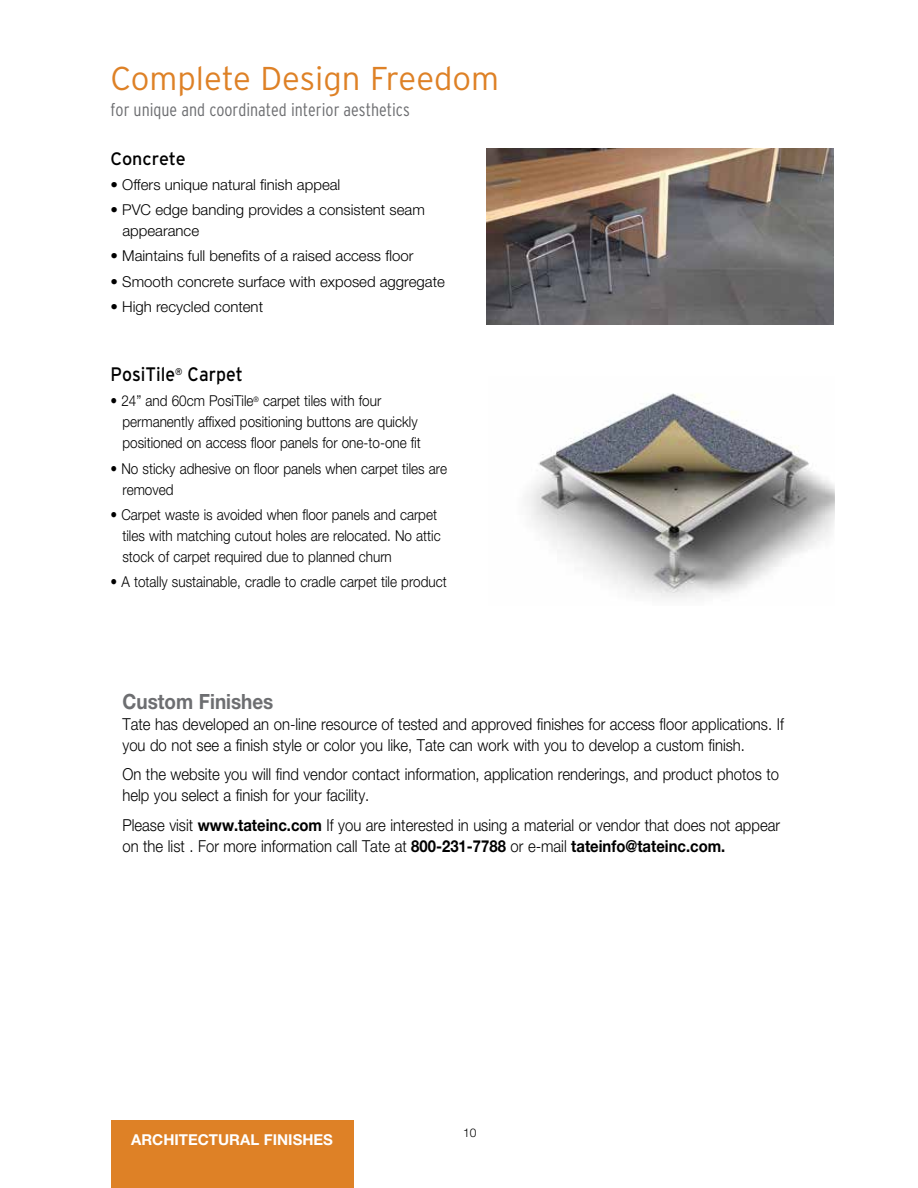
<style>
.page{position:relative;width:918px;height:1188px;background:#fff}
.page>*{position:absolute;margin:0;border:0;box-sizing:border-box;transform-origin:0 0}
.t1{font:300 33px "Interstate";color:#de8126}
.t2{font:700 21px "Helvetica Neue LT Std";color:#6d6e71;scale:.9 1}
.t3{font:19.5px "Interstate";color:#000;scale:.9 1}
.t4{font:300 condensed 18px "Interstate";color:#6d6e71}
.t5{font:18px "Interstate";letter-spacing:-.01em;color:#000}
.t6{font:300 16.5px/21px "Helvetica Neue LT Std";color:#000;scale:.9 1}
.t7{font:300 15px/21px "Helvetica Neue LT Std";color:#000;scale:.9 1}
.t8{font:300 15px/21px "Helvetica Neue LT Std";color:#000}
.t9{font:700 15px "Helvetica Neue LT Std";color:#fff}
.t10{font:300 12px "Helvetica Neue LT Std";color:#000}
.s1{font-weight:700}
</style>
<div class="page">
<div style="left:111px;top:1120px;width:243px;height:68px;background:#de8126"></div>
<img style="left:526px;top:393px;width:309px;height:205px">
<img style="left:487px;top:149px;width:346px;height:175px">
<h1 class="t1" style="left:111px;top:59px;width:390px">Complete Design Freedom</h1>
<p class="t4" style="left:111px;top:99px;width:301px">for unique and coordinated interior aesthetics</p>
<p class="t5" style="left:111px;top:147px;width:77px">Concrete</p>
<p class="t8" style="left:111px;top:174px;width:231px">• Offers unique natural finish appeal</p>
<p class="t8" style="left:122px;top:199px;width:304px;text-indent:-12px">• PVC edge banding provides a consistent seam appearance</p>
<p class="t8" style="left:111px;top:245px;width:304px">• Maintains full benefits of a raised access floor</p>
<p class="t8" style="left:111px;top:270px;width:336px">• Smooth concrete surface with exposed aggregate</p>
<p class="t8" style="left:111px;top:296px;width:154px">• High recycled content</p>
<p class="t3" style="left:111px;top:362px;width:149px">PosiTile<sup>®</sup> Carpet</p>
<p class="t7" style="left:122px;top:390px;width:333px;text-indent:-12px">• 24” and 60cm PosiTile<sup>®</sup> carpet tiles with four permanently affixed positioning buttons are quickly positioned on access floor panels for one-to-one fit</p>
<p class="t7" style="left:122px;top:458px;width:362px;text-indent:-12px">• No sticky adhesive on floor panels when carpet tiles are removed</p>
<p class="t7" style="left:122px;top:504px;width:355px;text-indent:-12px">• Carpet waste is avoided when floor panels and carpet tiles with matching cutout holes are relocated. No attic stock of carpet required due to planned churn</p>
<p class="t7" style="left:111px;top:571px;width:375px">• A totally sustainable, cradle to cradle carpet tile product</p>
<p class="t2" style="left:122px;top:688px;width:169px">Custom Finishes</p>
<p class="t6" style="left:122px;top:713px;width:736px">Tate has developed an on-line resource of tested and approved finishes for access floor applications. If you do not see a finish style or color you like, Tate can work with you to develop a custom finish.</p>
<p class="t6" style="left:122px;top:764px;width:731px">On the website you will find vendor contact information, application renderings, and product photos to help you select a finish for your facility.</p>
<p class="t6" style="left:122px;top:814px;width:732px">Please visit <span class="s1">www.tateinc.com</span> If you are interested in using a material or vendor that does not appear on the list . For more information call Tate at <span class="s1">800-231-7788</span> or e-mail <span class="s1">tateinfo@tateinc.com.</span></p>
<p class="t9" style="left:131px;top:1130px;width:203px">ARCHITECTURAL FINISHES</p>
<p class="t10" style="left:463px;top:1125px;width:15px">10</p>
</div>
